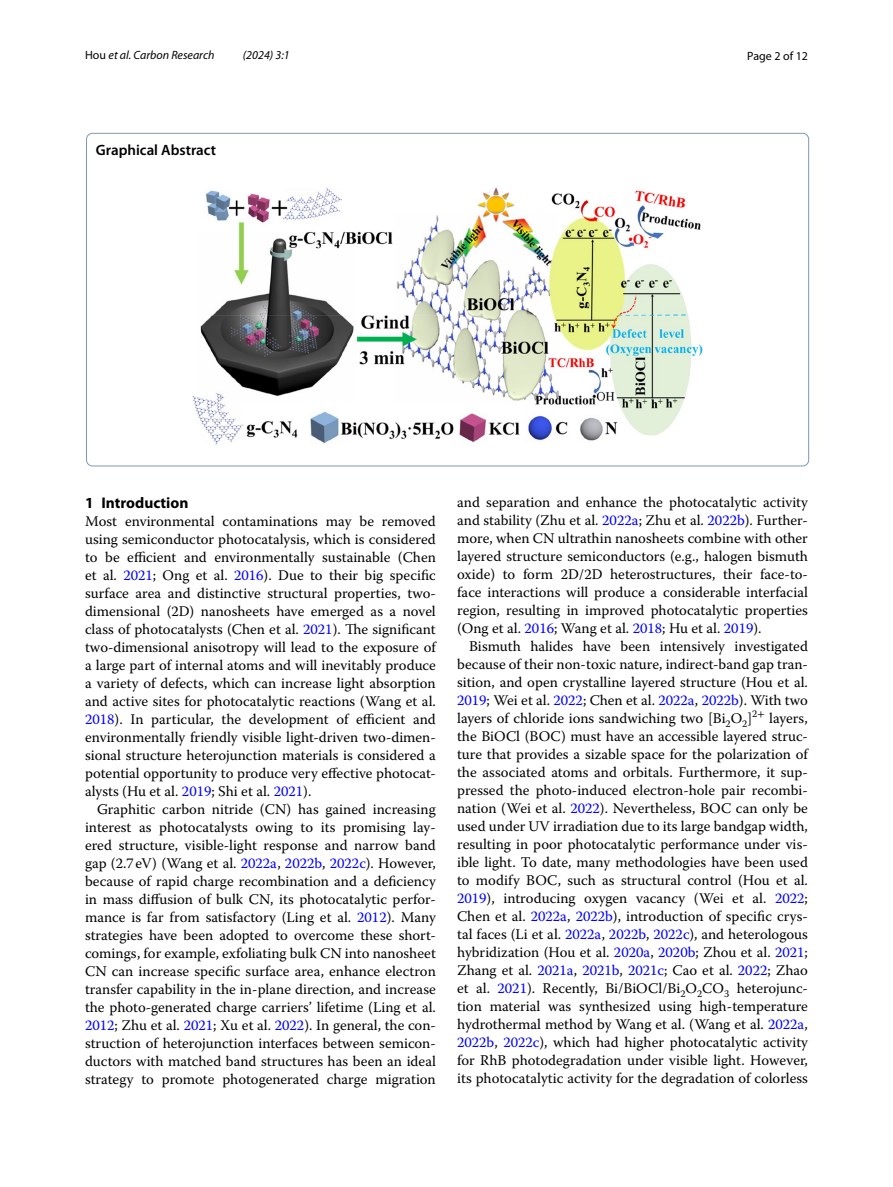
<style>
.page{position:relative;width:893px;height:1187px;background:#fff}
.page>*{position:absolute;margin:0;border:0;box-sizing:border-box;transform-origin:0 0}
.t1{font:700 15.45px "Myriad Pro";color:#000}
.t2{font:600 15px "Myriad Pro";color:#000}
.t3{font:14.7px/18px "Warnock Pro";color:#000;text-align:justify}
.t4{font:italic 12px "Myriad Pro";color:#000}
.t5{font:12px "Myriad Pro";color:#000}
.s1{font-style:normal}
.s2{color:#00f}
</style>
<div class="page">
<img style="left:192px;top:188px;width:511px;height:256px">
<p class="t4" style="left:85px;top:48px;width:131px"><span class="s1">Hou</span> et al. Carbon Research</p>
<p class="t4" style="left:243px;top:48px;width:48px">(2024) 3:1</p>
<p class="t5" style="left:747px;top:48px;width:62px">Page 2 of 12</p>
<p class="t2" style="left:96px;top:141px;width:122px">Graphical Abstract</p>
<p class="t1" style="left:85px;top:492px;width:105px">1 Introduction</p>
<p class="t3" style="left:85px;top:512px;width:352px">Most environmental contaminations may be removed using semiconductor photocatalysis, which is considered to be efficient and environmentally sustainable (Chen et al. <span class="s2">2021</span>; Ong et al. <span class="s2">2016</span>). Due to their big specific surface area and distinctive structural properties, two&shy;dimensional (2D) nanosheets have emerged as a novel class of photocatalysts (Chen et al. <span class="s2">2021</span>). The significant two-dimensional anisotropy will lead to the exposure of a large part of internal atoms and will inevitably produce a variety of defects, which can increase light absorption and active sites for photocatalytic reactions (Wang et al.<br><span class="s2">2018</span>). In particular, the development of efficient and environmentally friendly visible light-driven two-dimen&shy;sional structure heterojunction materials is considered a potential opportunity to produce very effective photocat&shy;alysts (Hu et al. <span class="s2">2019</span>; Shi et al. <span class="s2">2021</span>).</p>
<p class="t3" style="left:85px;top:800px;width:352px;text-indent:12px">Graphitic carbon nitride (CN) has gained increasing interest as photocatalysts owing to its promising lay&shy;ered structure, visible-light response and narrow band gap (2.7eV) (Wang et al. <span class="s2">2022a</span>, <span class="s2">2022b</span>, <span class="s2">2022c</span>). However, because of rapid charge recombination and a deficiency in mass diffusion of bulk CN, its photocatalytic perfor&shy;mance is far from satisfactory (Ling et al. <span class="s2">2012</span>). Many strategies have been adopted to overcome these short&shy;comings, for example, exfoliating bulk CN into nanosheet CN can increase specific surface area, enhance electron transfer capability in the in-plane direction, and increase the photo-generated charge carriers’ lifetime (Ling et al.<br><span class="s2">2012</span>; Zhu et al. <span class="s2">2021</span>; Xu et al. <span class="s2">2022</span>). In general, the con&shy;struction of heterojunction interfaces between semicon&shy;ductors with matched band structures has been an ideal strategy to promote photogenerated charge migration</p>
<p class="t3" style="left:457px;top:493px;width:352px">and separation and enhance the photocatalytic activity and stability (Zhu et al. <span class="s2">2022a</span>; Zhu et al. <span class="s2">2022b</span>). Further&shy;more, when CN ultrathin nanosheets combine with other layered structure semiconductors (e.g., halogen bismuth oxide) to form 2D/2D heterostructures, their face-to&shy;face interactions will produce a considerable interfacial region, resulting in improved photocatalytic properties (Ong et al. <span class="s2">2016</span>; Wang et al. <span class="s2">2018</span>; Hu et al. <span class="s2">2019</span>).</p>
<p class="t3" style="left:457px;top:637px;width:352px;text-indent:12px">Bismuth halides have been intensively investigated because of their non-toxic nature, indirect-band gap tran&shy;sition, and open crystalline layered structure (Hou et al.<br><span class="s2">2019</span>; Wei et al. <span class="s2">2022</span>; Chen et al. <span class="s2">2022a</span>, <span class="s2">2022b</span>). With two layers of chloride ions sandwiching two [Bi<sub>2</sub>O<sub>2</sub>]<sup>2</sup><sup>+</sup> layers, the BiOCl (BOC) must have an accessible layered struc&shy;ture that provides a sizable space for the polarization of the associated atoms and orbitals. Furthermore, it sup&shy;pressed the photo-induced electron-hole pair recombi&shy;nation (Wei et al. <span class="s2">2022</span>). Nevertheless, BOC can only be used under UV irradiation due to its large bandgap width, resulting in poor photocatalytic performance under vis&shy;ible light. To date, many methodologies have been used to modify BOC, such as structural control (Hou et al.<br><span class="s2">2019</span>), introducing oxygen vacancy (Wei et al. <span class="s2">2022</span>; Chen et al. <span class="s2">2022a</span>, <span class="s2">2022b</span>), introduction of specific crys&shy;tal faces (Li et al. <span class="s2">2022a</span>, <span class="s2">2022b</span>, <span class="s2">2022c</span>), and heterologous hybridization (Hou et al. <span class="s2">2020a</span>, <span class="s2">2020b</span>; Zhou et al. <span class="s2">2021</span>; Zhang et al. <span class="s2">2021a</span>, <span class="s2">2021b</span>, <span class="s2">2021c</span>; Cao et al. <span class="s2">2022</span>; Zhao et al. <span class="s2">2021</span>). Recently, Bi/BiOCl/Bi<sub>2</sub>O<sub>2</sub>CO<sub>3</sub> heterojunc&shy;tion material was synthesized using high-temperature hydrothermal method by Wang et al. (Wang et al. <span class="s2">2022a</span>, <span class="s2">2022b</span>, <span class="s2">2022c</span>), which had higher photocatalytic activity for RhB photodegradation under visible light. However, its photocatalytic activity for the degradation of colorless</p>
</div>
